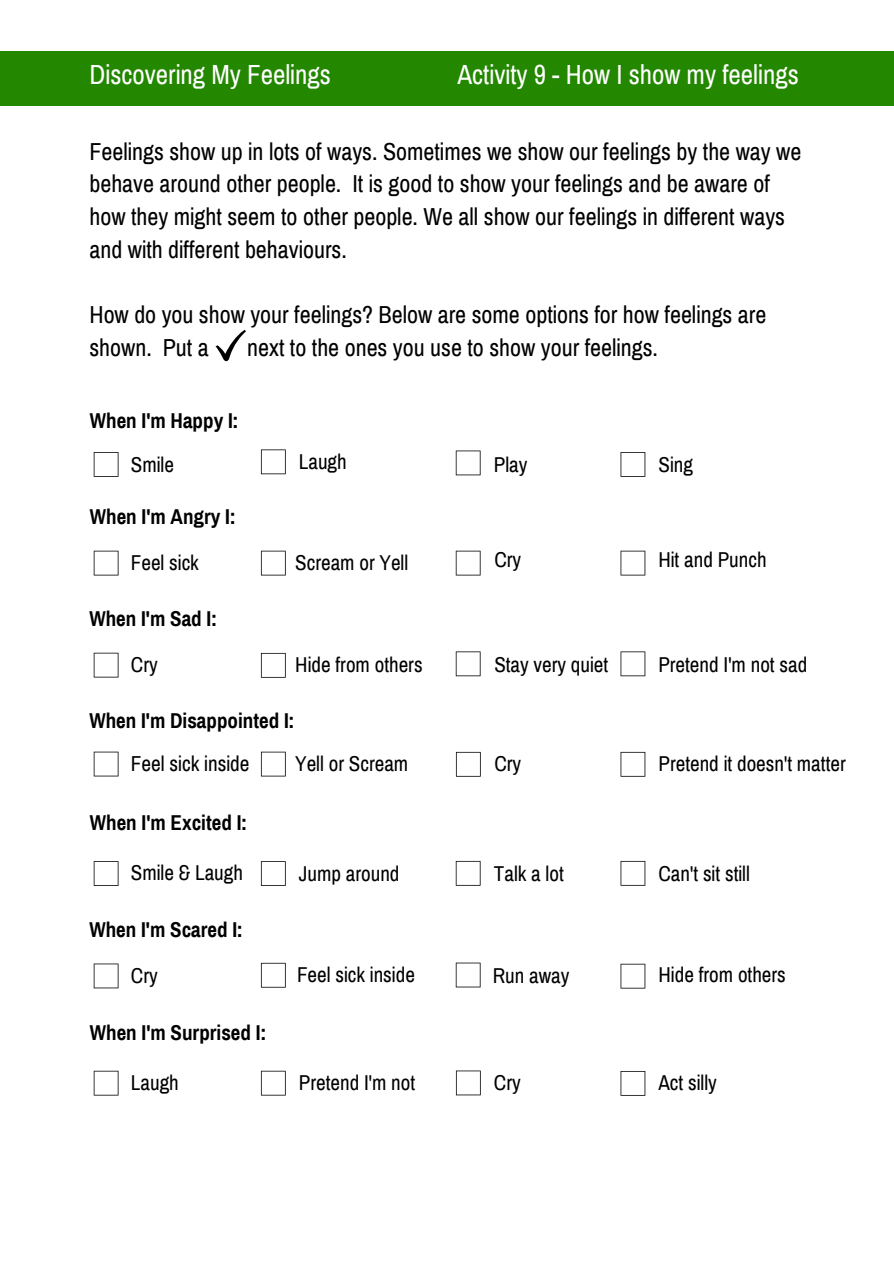
<style>
.page{position:relative;width:894px;height:1264px;background:#fff}
.page>*{position:absolute;margin:0;border:0;box-sizing:border-box;transform-origin:0 0}
.t1{font:27px "Archivo Narrow";color:#fff}
.t2{font:24px/32.7px "Archivo Narrow";color:#000}
.t3{font:21.15px "Archivo Narrow";color:#000}
.t4{font:21px "Archivo Narrow";color:#000}
.t5{font:700 21px "Archivo Narrow";color:#000}
</style>
<div class="page">
<div style="left:0;top:51px;width:893px;height:55px;background:#238800"></div>
<svg style="left:215px;top:330px;width:31px;height:31px"></svg>
<svg style="left:94px;top:452px;width:24px;height:25px"></svg>
<svg style="left:261px;top:449px;width:24px;height:25px"></svg>
<svg style="left:94px;top:550px;width:24px;height:25px"></svg>
<svg style="left:620px;top:452px;width:25px;height:25px"></svg>
<svg style="left:455px;top:450px;width:25px;height:25px"></svg>
<svg style="left:261px;top:550px;width:24px;height:25px"></svg>
<svg style="left:455px;top:550px;width:25px;height:25px"></svg>
<svg style="left:620px;top:550px;width:25px;height:25px"></svg>
<svg style="left:94px;top:652px;width:24px;height:25px"></svg>
<svg style="left:261px;top:653px;width:24px;height:24px"></svg>
<svg style="left:455px;top:651px;width:25px;height:25px"></svg>
<svg style="left:261px;top:751px;width:24px;height:25px"></svg>
<svg style="left:620px;top:651px;width:25px;height:25px"></svg>
<svg style="left:94px;top:751px;width:24px;height:25px"></svg>
<svg style="left:620px;top:752px;width:25px;height:24px"></svg>
<svg style="left:456px;top:752px;width:24px;height:24px"></svg>
<svg style="left:94px;top:861px;width:24px;height:24px"></svg>
<svg style="left:261px;top:861px;width:24px;height:24px"></svg>
<svg style="left:94px;top:963px;width:24px;height:25px"></svg>
<svg style="left:261px;top:962px;width:24px;height:25px"></svg>
<svg style="left:455px;top:861px;width:25px;height:24px"></svg>
<svg style="left:620px;top:861px;width:25px;height:24px"></svg>
<svg style="left:455px;top:962px;width:25px;height:25px"></svg>
<svg style="left:620px;top:963px;width:25px;height:25px"></svg>
<svg style="left:94px;top:1070px;width:24px;height:25px"></svg>
<svg style="left:261px;top:1070px;width:24px;height:25px"></svg>
<svg style="left:456px;top:1070px;width:24px;height:25px"></svg>
<svg style="left:620px;top:1071px;width:25px;height:24px"></svg>
<p class="t1" style="left:89px;top:58px;width:243px">Discovering My Feelings</p>
<p class="t1" style="left:457px;top:58px;width:343px">Activity 9 - How I show my feelings</p>
<p class="t2" style="left:89px;top:136px;width:713px">Feelings show up in lots of ways. Sometimes we show our feelings by the way we behave around other people. It is good to show your feelings and be aware of how they might seem to other people. We all show our feelings in different ways and with different behaviours.</p>
<p class="t2" style="left:89px;top:299px;width:678px">How do you show your feelings? Below are some options for how feelings are shown. Put a</p>
<p class="t2" style="left:247px;top:331px;width:412px">next to the ones you use to show your feelings.</p>
<p class="t5" style="left:90px;top:407px;width:150px">When I'm Happy I:</p>
<p class="t4" style="left:131px;top:451px;width:45px">Smile</p>
<p class="t4" style="left:299px;top:448px;width:49px">Laugh</p>
<p class="t4" style="left:493px;top:451px;width:35px">Play</p>
<p class="t4" style="left:658px;top:451px;width:36px">Sing</p>
<p class="t5" style="left:90px;top:504px;width:147px">When I'm Angry I:</p>
<p class="t4" style="left:131px;top:550px;width:69px">Feel sick</p>
<p class="t5" style="left:89px;top:606px;width:129px">When I'm Sad I:</p>
<p class="t4" style="left:295px;top:550px;width:114px">Scream or Yell</p>
<p class="t4" style="left:494px;top:547px;width:28px">Cry</p>
<p class="t4" style="left:658px;top:547px;width:110px">Hit and Punch</p>
<p class="t4" style="left:131px;top:652px;width:28px">Cry</p>
<p class="t4" style="left:295px;top:652px;width:129px">Hide from others</p>
<p class="t4" style="left:658px;top:652px;width:150px">Pretend I'm not sad</p>
<p class="t4" style="left:494px;top:652px;width:115px">Stay very quiet</p>
<p class="t5" style="left:89px;top:707px;width:207px">When I'm Disappointed I:</p>
<p class="t3" style="left:131px;top:751px;width:120px">Feel sick inside</p>
<p class="t4" style="left:494px;top:751px;width:28px">Cry</p>
<p class="t4" style="left:295px;top:751px;width:114px">Yell or Scream</p>
<p class="t4" style="left:658px;top:751px;width:189px">Pretend it doesn't matter</p>
<p class="t5" style="left:90px;top:809px;width:159px">When I'm Excited I:</p>
<p class="t4" style="left:131px;top:860px;width:114px">Smile &amp; Laugh</p>
<p class="t4" style="left:493px;top:860px;width:71px">Talk a lot</p>
<p class="t4" style="left:299px;top:860px;width:102px">Jump around</p>
<p class="t4" style="left:658px;top:860px;width:93px">Can't sit still</p>
<p class="t5" style="left:89px;top:917px;width:155px">When I'm Scared I:</p>
<p class="t4" style="left:131px;top:962px;width:28px">Cry</p>
<p class="t4" style="left:297px;top:962px;width:119px">Feel sick inside</p>
<p class="t4" style="left:492px;top:962px;width:78px">Run away</p>
<p class="t4" style="left:658px;top:961px;width:129px">Hide from others</p>
<p class="t5" style="left:90px;top:1019px;width:178px">When I'm Surprised I:</p>
<p class="t4" style="left:131px;top:1069px;width:49px">Laugh</p>
<p class="t4" style="left:299px;top:1070px;width:118px">Pretend I'm not</p>
<p class="t4" style="left:493px;top:1070px;width:28px">Cry</p>
<p class="t4" style="left:658px;top:1070px;width:60px">Act silly</p>
</div>
